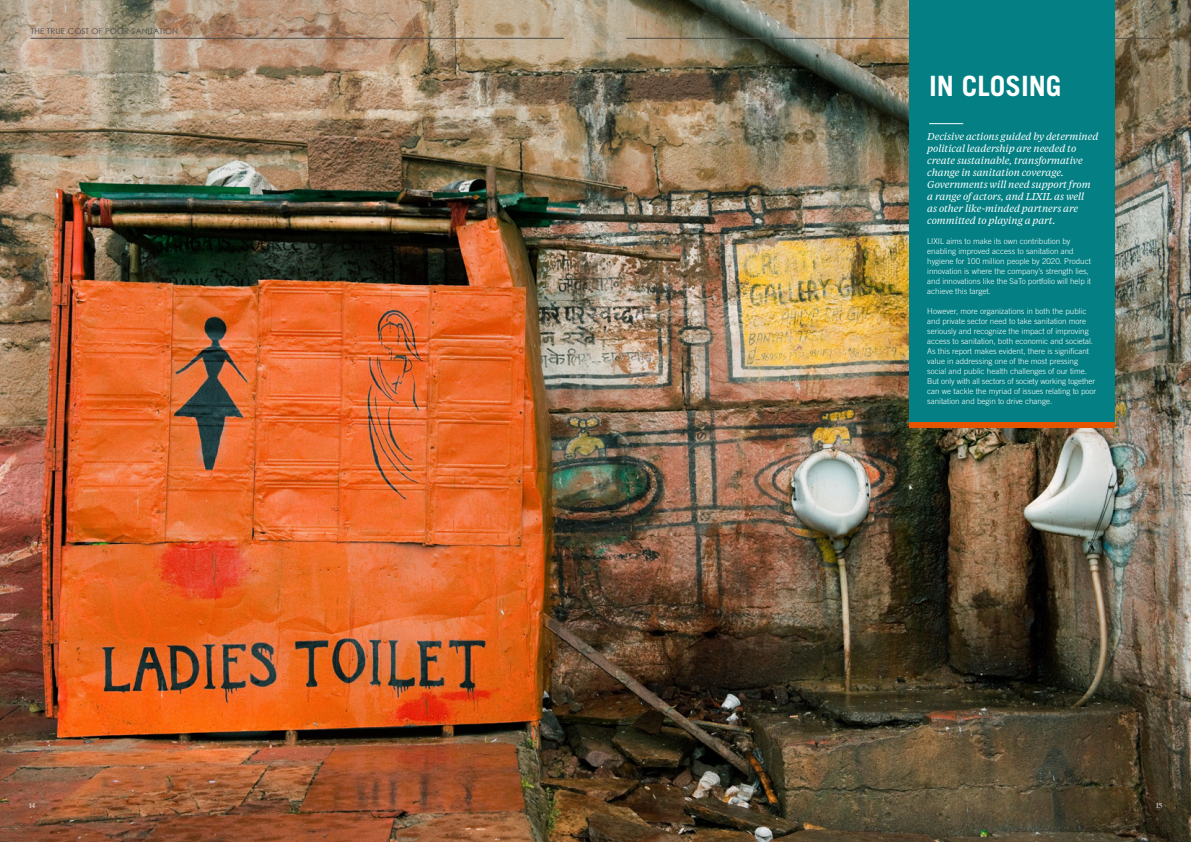
<style>
.page{position:relative;width:1191px;height:842px;background:#fff}
.page>*{position:absolute;margin:0;border:0;box-sizing:border-box;transform-origin:0 0}
.t1{font:700 28px "Trade Gothic LT Std";color:#fff}
.t2{font:italic 10px/12px "Tiempos Text";letter-spacing:-.01em;color:#fff}
.t3{font:300 8px/10px "Trade Gothic LT Std";color:#fff}
.t4{font:8px "Century Gothic";letter-spacing:.02em;color:#4a4a49}
.t5{font:700 8px "Times New Roman";color:#fff}
</style>
<div class="page">
<img style="left:0;top:0;width:1191px;height:842px">
<hr style="left:626px;top:38px;width:533px;height:1px;background:#4a4a49">
<div style="left:909px;top:0;width:205px;height:427px;background:#048084"></div>
<hr style="left:929px;top:123px;width:34px;height:1px;background:#fff">
<div style="left:909px;top:422px;width:205px;height:6px;background:#e75400"></div>
<hr style="left:31px;top:38px;width:533px;height:1px;background:#4a4a49">
<p class="t4" style="left:31px;top:26px;width:149px">THE TRUE COST OF POOR SANITATION</p>
<p class="t1" style="left:929px;top:69px;width:134px">IN CLOSING</p>
<p class="t2" style="left:927px;top:130px;width:173px">Decisive actions guided by determined political leadership are needed to create sustainable, transformative change in sanitation coverage.<br>Governments will need support from a range of actors, and LIXIL as well<br>as other like-minded partners are committed to playing a part.</p>
<p class="t3" style="left:927px;top:236px;width:165px">LIXIL aims to make its own contribution by enabling improved access to sanitation and hygiene for 100 million people by 2020. Product innovation is where the company’s strength lies, and innovations like the SaTo portfolio will help it achieve this target.</p>
<p class="t3" style="left:927px;top:306px;width:170px">However, more organizations in both the public and private sector need to take sanitation more seriously and recognize the impact of improving access to sanitation, both economic and societal.<br>As this report makes evident, there is significant value in addressing one of the most pressing social and public health challenges of our time.<br>But only with all sectors of society working together can we tackle the myriad of issues relating to poor sanitation and begin to drive change.</p>
<p class="t5" style="left:28px;top:800px;width:9px">14</p>
<p class="t5" style="left:1155px;top:800px;width:9px">15</p>
</div>
